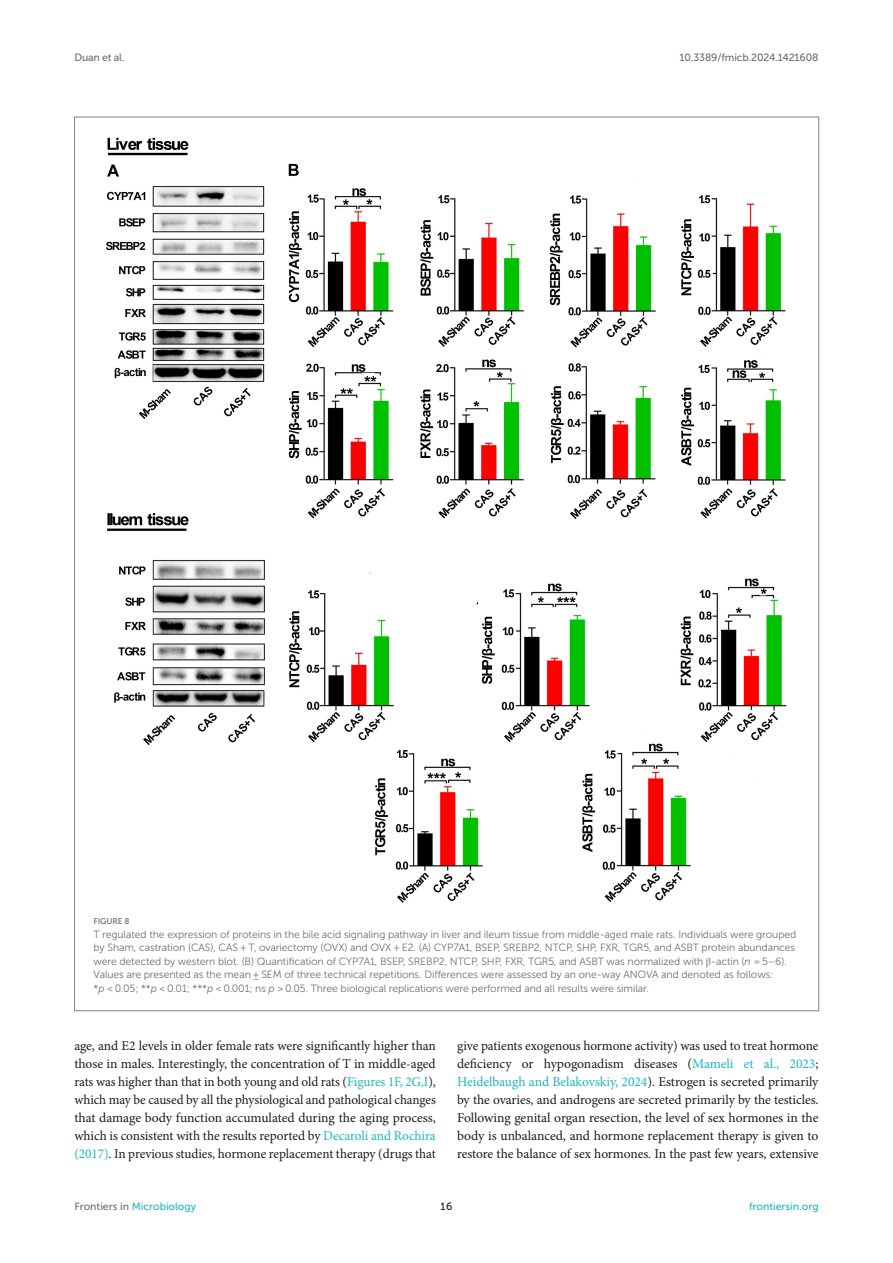
<style>
.page{position:relative;width:893px;height:1263px;background:#fff}
.page>*{position:absolute;margin:0;border:0;box-sizing:border-box;transform-origin:0 0}
.TEXT_FLUSH{font:13.5px/18px "Minion Pro";letter-spacing:-.01em;color:#1b1c1b;text-align:justify}
.FIG_LEG{font:10.5px/13.5px "Museo Sans 300";letter-spacing:-.01em;color:#706f70}
.t1{font:10.5px "Museo Sans 500";color:#1db5c3}
.t2{font:10.5px "Museo Sans 500";letter-spacing:-.015em;color:#706f70}
.t3{font:10.5px "Museo Sans 500";color:#1b1c1b}
.FIG_HD{font:8.25px "Museo Sans 700";letter-spacing:-.01em;color:#7e7f7f}
.s1{font-family:"STIX General"}
.s2{font-style:italic}
.s3{color:#1db5c3}
.s4{color:#706f70}
</style>
<div class="page">
<img style="left:106px;top:137px;width:681px;height:766px">
<p class="t2" style="left:74px;top:51px;width:51px">Duan et al.</p>
<p class="t2" style="left:680px;top:51px;width:140px">10.3389/fmicb.2024.1421608</p>
<p class="FIG_HD" style="left:94px;top:917px;width:37px">FIGURE 8</p>
<p class="FIG_LEG" style="left:94px;top:927px;width:704px">T regulated the expression of proteins in the bile acid signaling pathway in liver and ileum tissue from middle-aged male rats. Individuals were grouped by Sham, castration (CAS), CAS + T, ovariectomy (OVX) and OVX + E2. (A) CYP7A1, BSEP, SREBP2, NTCP, SHP, FXR, TGR5, and ASBT protein abundances were detected by western blot. (B) Quantification of CYP7A1, BSEP, SREBP2, NTCP, SHP, FXR, TGR5, and ASBT was normalized with <span class="s1">β</span>-actin (<span class="s2">n</span> = 5–6).<br>Values are presented as the mean ± SEM of three technical repetitions. Differences were assessed by an one-way ANOVA and denoted as follows:<br>*<span class="s2">p</span> &lt; 0.05; **<span class="s2">p</span> &lt; 0.01; ***<span class="s2">p</span> &lt; 0.001; ns <span class="s2">p</span> &gt; 0.05. Three biological replications were performed and all results were similar.</p>
<p class="TEXT_FLUSH" style="left:74px;top:1037px;width:363px">age, and E2 levels in older female rats were significantly higher than those in males. Interestingly, the concentration of T in middle-aged rats was higher than that in both young and old rats (<span class="s3">Figures 1F, 2G,I</span>), which may be caused by all the physiological and pathological changes that damage body function accumulated during the aging process, which is consistent with the results reported by <span class="s3">Decaroli and Rochira (2017)</span>. In previous studies, hormone replacement therapy (drugs that</p>
<p class="TEXT_FLUSH" style="left:457px;top:1037px;width:363px">give patients exogenous hormone activity) was used to treat hormone deficiency or hypogonadism diseases (<span class="s3">Mameli et al., 2023</span>; <span class="s3">Heidelbaugh and Belakovskiy, 2024</span>). Estrogen is secreted primarily by the ovaries, and androgens are secreted primarily by the testicles.<br>Following genital organ resection, the level of sex hormones in the body is unbalanced, and hormone replacement therapy is given to restore the balance of sex hormones. In the past few years, extensive</p>
<p class="t1" style="left:74px;top:1200px;width:123px"><span class="s4">Frontiers in</span> Microbiology</p>
<p class="t3" style="left:440px;top:1200px;width:13px">16</p>
<p class="t1" style="left:749px;top:1200px;width:71px">frontiersin.org</p>
</div>
